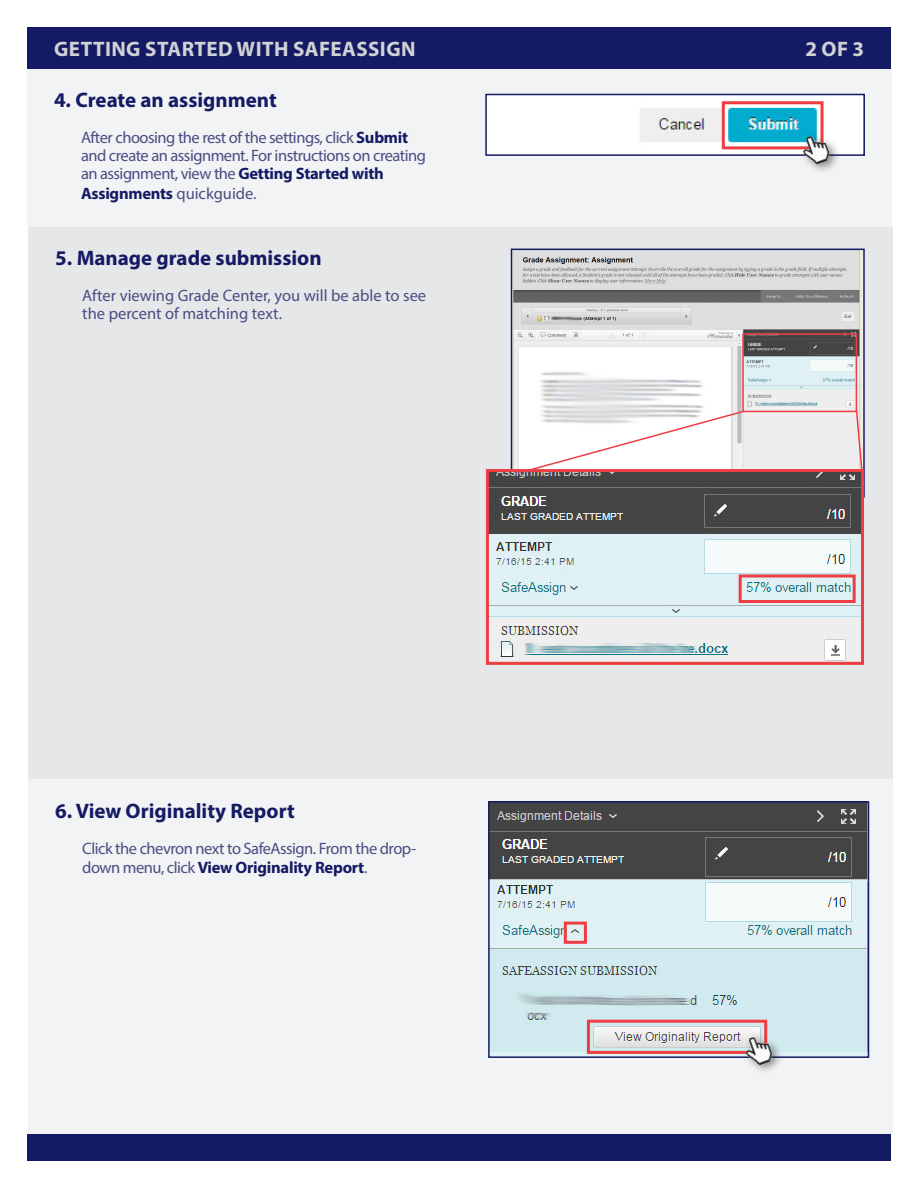
<style>
.page{position:relative;width:918px;height:1188px;background:#fff}
.page>*{position:absolute;margin:0;border:0;box-sizing:border-box;transform-origin:0 0}
.BodyHeader{font:700 21px "Myriad Pro";color:#141b64}
.RunningHeader{font:700 21px "Myriad Pro";letter-spacing:.02em;color:#d1d2d4}
.t1{font:16.5px/18px "Myriad Pro";letter-spacing:-.03em;color:#4c4c83}
.t2{font:16.5px/18px "Myriad Pro";color:#4c4c83}
.t3{font:700 16.5px "Myriad Pro";letter-spacing:-.015em;color:#141b64}
.s1{font-weight:700;color:#141b64}
.s2{font-weight:400;color:#4c4c83}
</style>
<div class="page">
<div style="left:27px;top:1134px;width:864px;height:27px;background:#141b64"></div>
<div style="left:27px;top:27px;width:864px;height:42px;background:#141b64"></div>
<div style="left:27px;top:69px;width:864px;height:158px;background:#f2f3f4"></div>
<div style="left:28px;top:227px;width:864px;height:552px;background:#e6e7e9"></div>
<div style="left:28px;top:779px;width:864px;height:355px;background:#f2f3f4"></div>
<img style="left:491px;top:804px;width:375px;height:251px">
<div style="left:488px;top:801px;width:381px;height:257px;border:2px solid #141b64"></div>
<img style="left:488px;top:97px;width:374px;height:56px">
<div style="left:485px;top:94px;width:380px;height:62px;border:2px solid #141b64"></div>
<img style="left:514px;top:252px;width:347px;height:161px">
<div style="left:511px;top:249px;width:354px;height:249px;border:2px solid #141b64"></div>
<div style="left:742px;top:333px;width:115px;height:79px;border:2px solid #ee3d43"></div>
<svg style="left:485px;top:410px;width:260px;height:74px"></svg>
<svg style="left:855px;top:408px;width:10px;height:82px"></svg>
<img style="left:490px;top:473px;width:370px;height:188px">
<div style="left:486px;top:469px;width:378px;height:196px;border:3px solid #ee3d43"></div>
<div style="left:722px;top:101px;width:102px;height:48px;border:3px solid #ee3d43"></div>
<div style="left:739px;top:574px;width:117px;height:29px;border:3px solid #ee3d43"></div>
<div style="left:564px;top:922px;width:23px;height:22px;border:3px solid #ee3d43"></div>
<div style="left:587px;top:1020px;width:180px;height:34px;border:3px solid #ee3d43"></div>
<div style="left:799px;top:132px;width:42px;height:42px;background:#231f20;opacity:.5"></div>
<img style="left:799px;top:132px;width:34px;height:35px">
<div style="left:742px;top:1033px;width:42px;height:42px;background:#231f20;opacity:.5"></div>
<img style="left:742px;top:1033px;width:34px;height:35px">
<p class="RunningHeader" style="left:54px;top:35px;width:363px">GETTING STARTED WITH SAFEASSIGN</p>
<p class="RunningHeader" style="left:805px;top:35px;width:60px">2 OF 3</p>
<p class="BodyHeader" style="left:54px;top:86px;width:224px">4. Create an assignment</p>
<p class="t1" style="left:81px;top:128px;width:347px">After choosing the rest of the settings, click <span class="s1">Submit </span>and create an assignment. For instructions on creating an assignment, view the <span class="s1">Getting Started with</span></p>
<p class="t3" style="left:81px;top:183px;width:177px">Assignments <span class="s2">quickguide.</span></p>
<p class="BodyHeader" style="left:55px;top:244px;width:268px">5. Manage grade submission</p>
<p class="t2" style="left:82px;top:286px;width:345px">After viewing Grade Center, you will be able to see the percent of matching text.</p>
<p class="BodyHeader" style="left:55px;top:797px;width:241px">6. View Originality Report</p>
<p class="t1" style="left:82px;top:838px;width:335px;line-height:19.8px">Click the chevron next to SafeAssign. From the drop&shy;down menu, click <span class="s1">View Originality Report</span>.</p>
</div>
